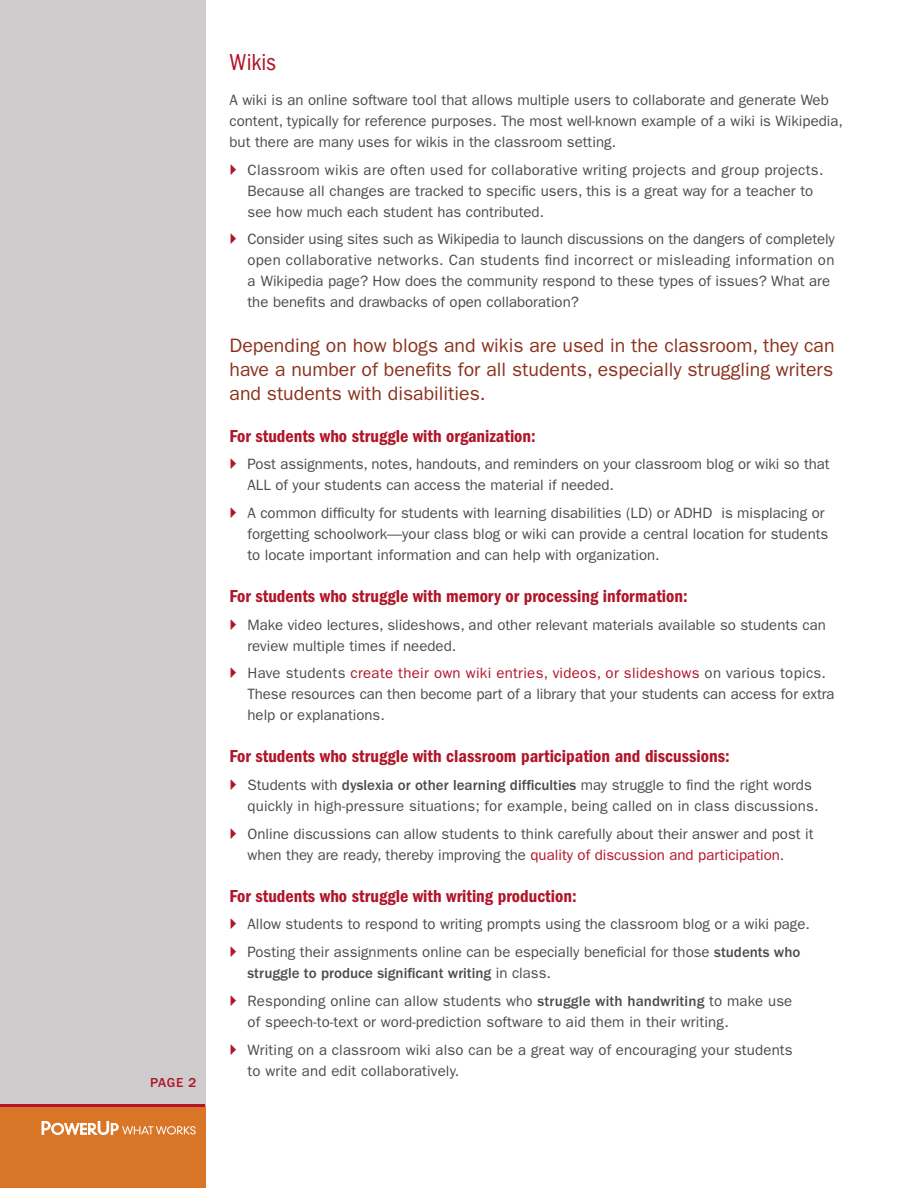
<style>
.page{position:relative;width:918px;height:1188px;background:#fff}
.page>*{position:absolute;margin:0;border:0;box-sizing:border-box;transform-origin:0 0}
.Heading_2{font:condensed 24px "ITC Franklin Gothic Std";color:#b01528}
.Description_Under_He{font:19.5px/24px "ITC Franklin Gothic Std";color:#8b321d;text-align:justify}
.Heading_3{font:18px "ITC Franklin Gothic Std Dm Cd";color:#b01528}
.Paragraphs{font:15px/21px "ITC Franklin Gothic Std";color:#4b4c4d}
.Paragraphs-2{font:500 13.5px "ITC Franklin Gothic Std";color:#b01528}
.s1{color:#b01528}
.s2{font-weight:500}
</style>
<div class="page">
<div style="left:0;top:0;width:205px;height:1188px;background:#cfcccd"></div>
<div style="left:0;top:1107px;width:205px;height:81px;background:#d97527"></div>
<hr style="left:0;top:1104px;width:205px;height:3px;background:#b01528">
<svg style="left:42px;top:1121px;width:154px;height:14px"></svg>
<p class="Paragraphs-2" style="left:150px;top:1075px;width:48px">PAGE 2</p>
<p class="Heading_2" style="left:230px;top:49px;width:48px">Wikis</p>
<p class="Paragraphs" style="left:230px;top:89px;width:615px">A wiki is an online software tool that allows multiple users to collaborate and generate Web content, typically for reference purposes. The most well-known example of a wiki is Wikipedia, but there are many uses for wikis in the classroom setting.</p>
<p class="Paragraphs" style="left:248px;top:159px;width:578px">Classroom wikis are often used for collaborative writing projects and group projects.<br>Because all changes are tracked to specific users, this is a great way for a teacher to see how much each student has contributed.</p>
<p class="Paragraphs" style="left:248px;top:229px;width:589px">Consider using sites such as Wikipedia to launch discussions on the dangers of completely open collaborative networks. Can students find incorrect or misleading information on a Wikipedia page? How does the community respond to these types of issues? What are the benefits and drawbacks of open collaboration?</p>
<p class="Description_Under_He" style="left:230px;top:333px;width:607px">Depending on how blogs and wikis are used in the classroom, they can have a number of benefits for all students, especially struggling writers and students with disabilities.</p>
<p class="Heading_3" style="left:230px;top:425px;width:308px">For students who struggle with organization:</p>
<p class="Paragraphs" style="left:248px;top:454px;width:584px">Post assignments, notes, handouts, and reminders on your classroom blog or wiki so that<br>ALL of your students can access the material if needed.</p>
<p class="Paragraphs" style="left:248px;top:503px;width:582px">A common difficulty for students with learning disabilities (LD) or ADHD is misplacing or forgetting schoolwork—your class blog or wiki can provide a central location for students to locate important information and can help with organization.</p>
<p class="Heading_3" style="left:230px;top:586px;width:460px">For students who struggle with memory or processing information:</p>
<p class="Paragraphs" style="left:248px;top:614px;width:580px">Make video lectures, slideshows, and other relevant materials available so students can review multiple times if needed.</p>
<p class="Paragraphs" style="left:248px;top:663px;width:589px">Have students <span class="s1">create their own wiki entries, videos, or slideshows</span> on various topics.<br>These resources can then become part of a library that your students can access for extra help or explanations.</p>
<p class="Heading_3" style="left:230px;top:746px;width:502px">For students who struggle with classroom participation and discussions:</p>
<p class="Paragraphs" style="left:248px;top:775px;width:573px">Students with <span class="s2">dyslexia or other learning difficulties</span> may struggle to find the right words quickly in high-pressure situations; for example, being called on in class discussions.</p>
<p class="Paragraphs" style="left:248px;top:823px;width:568px">Online discussions can allow students to think carefully about their answer and post it when they are ready, thereby improving the <span class="s1">quality of discussion and participation</span>.</p>
<p class="Heading_3" style="left:230px;top:885px;width:349px">For students who struggle with writing production:</p>
<p class="Paragraphs" style="left:248px;top:914px;width:564px">Allow students to respond to writing prompts using the classroom blog or a wiki page.</p>
<p class="Paragraphs" style="left:248px;top:942px;width:554px">Posting their assignments online can be especially beneficial for those <span class="s2">students who struggle to produce significant writing</span> in class.</p>
<p class="Paragraphs" style="left:248px;top:990px;width:546px">Responding online can allow students who <span class="s2">struggle with handwriting</span> to make use of speech-to-text or word-prediction software to aid them in their writing.</p>
<p class="Paragraphs" style="left:248px;top:1039px;width:547px">Writing on a classroom wiki also can be a great way of encouraging your students to write and edit collaboratively.</p>
</div>
